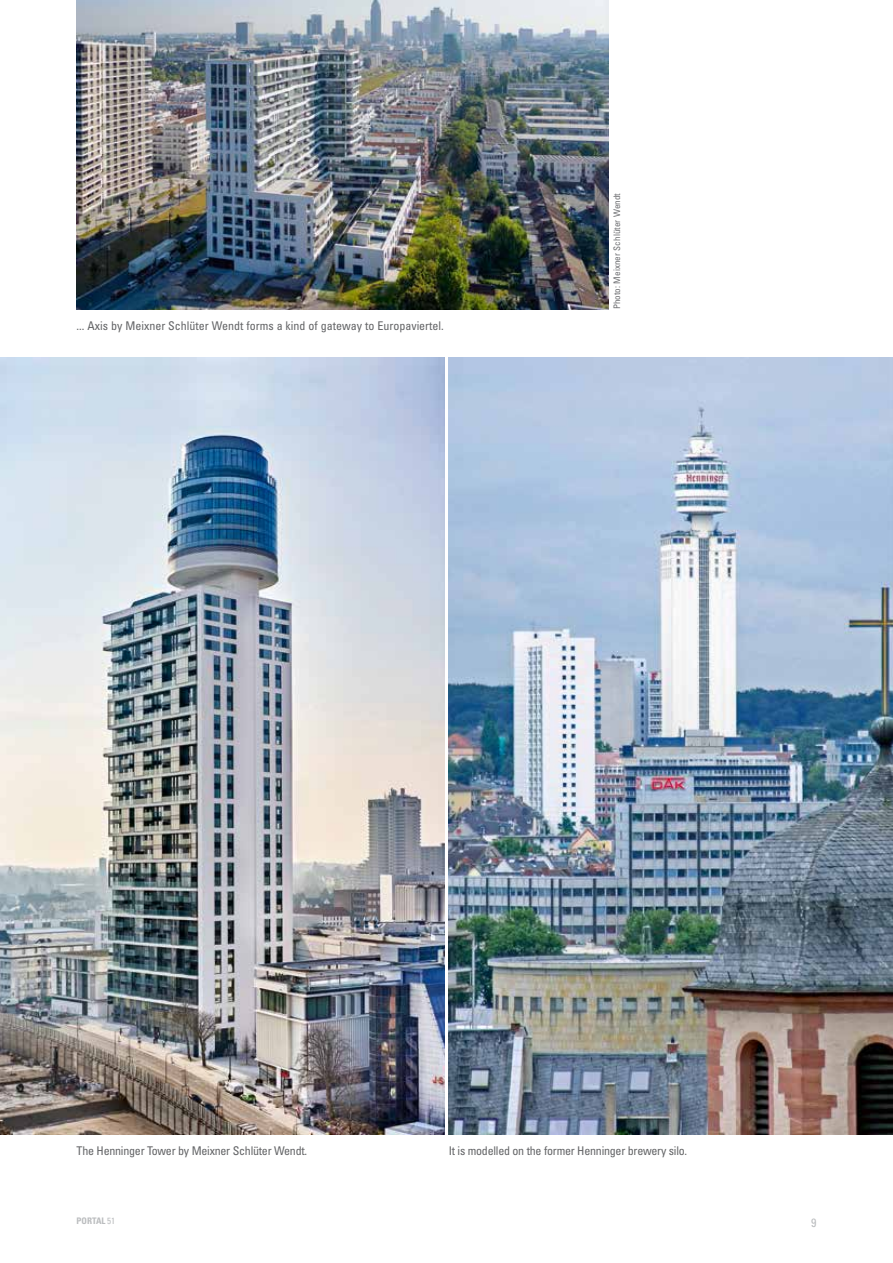
<style>
.page{position:relative;width:893px;height:1263px;background:#fff}
.page>*{position:absolute;margin:0;border:0;box-sizing:border-box;transform-origin:0 0}
.t1{font:condensed 12px "Univers";letter-spacing:-.02em;color:#636466}
.t2{font:condensed 12px "Univers";color:#636466}
.t3{font:condensed 12px "Univers";color:#babcbe}
.t4{font:condensed 9px "Univers";letter-spacing:.01em;color:#6d6e71}
.t5{font:700 condensed 9px "Univers";color:#babcbe}
.s1{font-weight:400}
</style>
<div class="page">
<img style="left:449px;top:357px;width:444px;height:777px">
<img style="left:77px;top:0;width:532px;height:309px">
<img style="left:0;top:357px;width:444px;height:777px">
<p class="t2" style="left:77px;top:318px;width:369px">... Axis by Meixner Schlüter Wendt forms a kind of gateway to Europaviertel.</p>
<p class="t4" style="left:611px;top:309px;width:118px;rotate:-90deg">Photo: Meixner Schlüter Wendt</p>
<p class="t1" style="left:77px;top:1143px;width:232px">The Henninger Tower by Meixner Schlüter Wendt.</p>
<p class="t1" style="left:449px;top:1143px;width:240px">It is modelled on the former Henninger brewery silo.</p>
<p class="t5" style="left:77px;top:1215px;width:40px">PORTAL <span class="s1">51</span></p>
<p class="t3" style="left:811px;top:1215px;width:7px">9</p>
</div>
